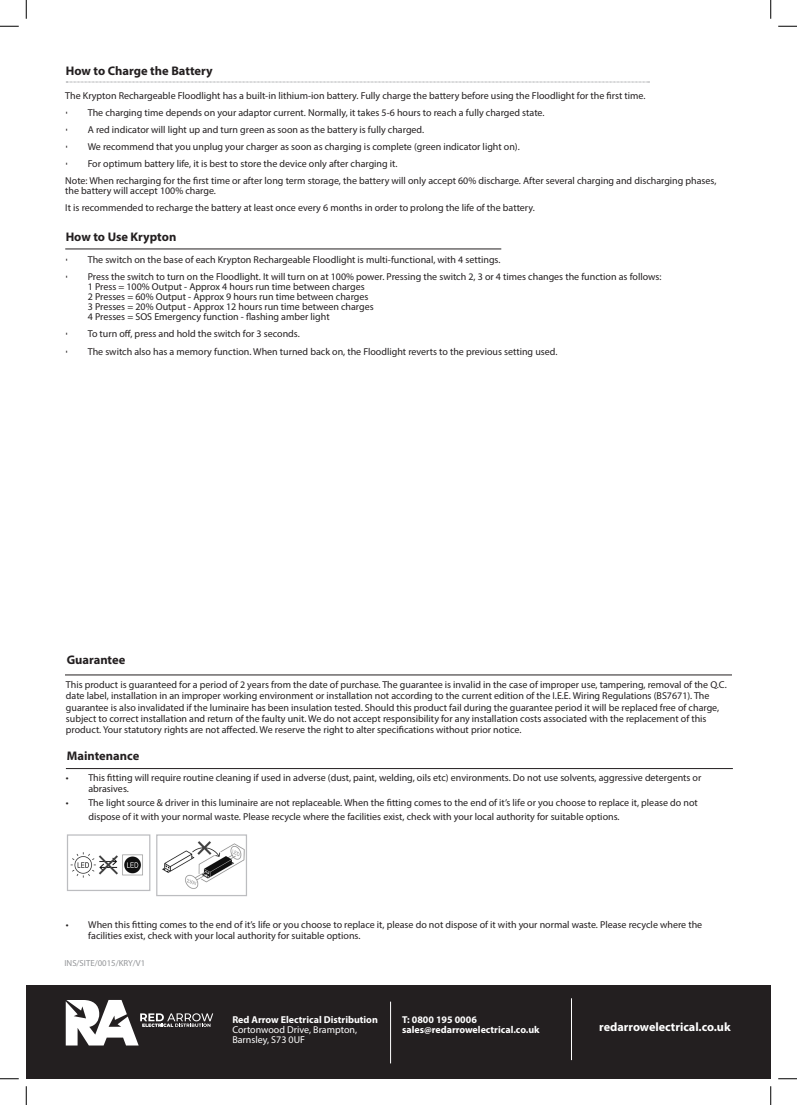
<style>
.page{position:relative;width:797px;height:1105px;background:#fff}
.page>*{position:absolute;margin:0;border:0;box-sizing:border-box;transform-origin:0 0}
._6__MAXIMUM_FITTINGS{font:700 12.5px "Myriad Pro";color:#231f20}
.t1{font:700 12.25px "Myriad Pro";color:#fff}
.REVERSE_-_1_2_3_NUMB{font:10px/11.2px "Myriad Pro";color:#231f20}
.t2{font:700 10px "Myriad Pro";color:#fff}
.t3{font:10px/10px "Myriad Pro";color:#fff}
.t4{font:8.75px "Myriad Pro";color:#939598}
.s1{font-family:"Geogrotesque";font-size:12.5px}
</style>
<div class="page">
<div style="left:26px;top:986px;width:744px;height:93px;background:#231f20"></div>
<hr style="left:571px;top:998px;width:1px;height:62px;background:#fff">
<hr style="left:390px;top:1002px;width:1px;height:61px;background:#fff">
<svg style="left:66px;top:1000px;width:147px;height:45px"></svg>
<hr style="left:65px;top:675px;width:667px;height:1px;background:#231f20">
<hr style="left:66px;top:768px;width:667px;height:1px;background:#231f20">
<svg style="left:66px;top:82px;width:583px;height:1px"></svg>
<img style="left:70px;top:852px;width:73px;height:26px">
<div style="left:67px;top:834px;width:83px;height:57px;border:1px solid #bcbdc0"></div>
<img style="left:162px;top:841px;width:83px;height:48px">
<div style="left:156px;top:834px;width:91px;height:62px;border:1px solid #bcbdc0"></div>
<hr style="left:65px;top:249px;width:436px;height:1px;background:#231f20">
<svg style="left:0;top:25px;width:19px;height:2px"></svg>
<svg style="left:778px;top:25px;width:19px;height:2px"></svg>
<svg style="left:0;top:1078px;width:19px;height:1px"></svg>
<svg style="left:778px;top:1078px;width:19px;height:1px"></svg>
<svg style="left:25px;top:0;width:2px;height:19px"></svg>
<svg style="left:25px;top:1086px;width:2px;height:19px"></svg>
<svg style="left:770px;top:0;width:1px;height:19px"></svg>
<svg style="left:770px;top:1086px;width:1px;height:19px"></svg>
<p class="_6__MAXIMUM_FITTINGS" style="left:66px;top:62px;width:148px">How to Charge the Battery</p>
<p class="REVERSE_-_1_2_3_NUMB" style="left:65px;top:90px;width:581px">The Krypton Rechargeable Floodlight has a built-in lithium-ion battery. Fully charge the battery before using the Floodlight for the first time.</p>
<p class="REVERSE_-_1_2_3_NUMB" style="left:65px;top:107px;width:481px"><span class="s1">•</span> The charging time depends on your adaptor current. Normally, it takes 5-6 hours to reach a fully charged state.</p>
<p class="REVERSE_-_1_2_3_NUMB" style="left:65px;top:124px;width:360px"><span class="s1">•</span> A red indicator will light up and turn green as soon as the battery is fully charged.</p>
<p class="REVERSE_-_1_2_3_NUMB" style="left:65px;top:141px;width:456px"><span class="s1">•</span> We recommend that you unplug your charger as soon as charging is complete (green indicator light on).</p>
<p class="REVERSE_-_1_2_3_NUMB" style="left:65px;top:158px;width:334px"><span class="s1">•</span> For optimum battery life, it is best to store the device only after charging it.</p>
<p class="REVERSE_-_1_2_3_NUMB" style="left:65px;top:176px;width:652px;line-height:10px">Note: When recharging for the first time or after long term storage, the battery will only accept 60% discharge. After several charging and discharging phases, the battery will accept 100% charge.</p>
<p class="REVERSE_-_1_2_3_NUMB" style="left:65px;top:202px;width:471px">It is recommended to recharge the battery at least once every 6 months in order to prolong the life of the battery.</p>
<p class="_6__MAXIMUM_FITTINGS" style="left:66px;top:229px;width:112px">How to Use Krypton</p>
<p class="REVERSE_-_1_2_3_NUMB" style="left:65px;top:254px;width:437px"><span class="s1">•</span> The switch on the base of each Krypton Rechargeable Floodlight is multi-functional, with 4 settings.</p>
<p class="REVERSE_-_1_2_3_NUMB" style="left:88px;top:272px;width:575px;line-height:10px;text-indent:-22px"><span class="s1">•</span> Press the switch to turn on the Floodlight. It will turn on at 100% power. Pressing the switch 2, 3 or 4 times changes the function as follows:<br>1 Press = 100% Output - Approx 4 hours run time between charges<br>2 Presses = 60% Output - Approx 9 hours run time between charges<br>3 Presses = 20% Output - Approx 12 hours run time between charges<br>4 Presses = SOS Emergency function - flashing amber light</p>
<p class="REVERSE_-_1_2_3_NUMB" style="left:65px;top:328px;width:236px"><span class="s1">•</span> To turn off, press and hold the switch for 3 seconds.</p>
<p class="REVERSE_-_1_2_3_NUMB" style="left:65px;top:345px;width:493px"><span class="s1">•</span> The switch also has a memory function. When turned back on, the Floodlight reverts to the previous setting used.</p>
<p class="_6__MAXIMUM_FITTINGS" style="left:67px;top:651px;width:60px">Guarantee</p>
<p class="REVERSE_-_1_2_3_NUMB" style="left:66px;top:679px;width:662px">This product is guaranteed for a period of 2 years from the date of purchase. The guarantee is invalid in the case of improper use, tampering, removal of the Q.C. date label, installation in an improper working environment or installation not according to the current edition of the I.E.E. Wiring Regulations (BS7671). The guarantee is also invalidated if the luminaire has been insulation tested. Should this product fail during the guarantee period it will be replaced free of charge, subject to correct installation and return of the faulty unit. We do not accept responsibility for any installation costs associated with the replacement of this product. Your statutory rights are not affected. We reserve the right to alter specifications without prior notice.</p>
<p class="REVERSE_-_1_2_3_NUMB" style="left:88px;top:772px;width:614px;text-indent:-22px">• This fitting will require routine cleaning if used in adverse (dust, paint, welding, oils etc) environments. Do not use solvents, aggressive detergents or abrasives.</p>
<p class="REVERSE_-_1_2_3_NUMB" style="left:88px;top:796px;width:611px;line-height:13.8px;text-indent:-22px">• The light source &amp; driver in this luminaire are not replaceable. When the fitting comes to the end of it’s life or you choose to replace it, please do not dispose of it with your normal waste. Please recycle where the facilities exist, check with your local authority for suitable options.</p>
<p class="_6__MAXIMUM_FITTINGS" style="left:67px;top:747px;width:74px">Maintenance</p>
<p class="REVERSE_-_1_2_3_NUMB" style="left:88px;top:919px;width:615px;text-indent:-22px">• When this fitting comes to the end of it’s life or you choose to replace it, please do not dispose of it with your normal waste. Please recycle where the facilities exist, check with your local authority for suitable options.</p>
<p class="t4" style="left:64px;top:958px;width:82px">INS/SITE/0015/KRY/V1</p>
<p class="t2" style="left:232px;top:1013px;width:147px">Red Arrow Electrical Distribution</p>
<p class="t3" style="left:232px;top:1024px;width:126px">Cortonwood Drive, Brampton,<br>Barnsley, S73 0UF</p>
<p class="t1" style="left:599px;top:1019px;width:133px">redarrowelectrical.co.uk</p>
<p class="t2" style="left:402px;top:1013px;width:76px">T: 0800 195 0006</p>
<p class="t2" style="left:402px;top:1023px;width:139px">sales@redarrowelectrical.co.uk</p>
</div>
